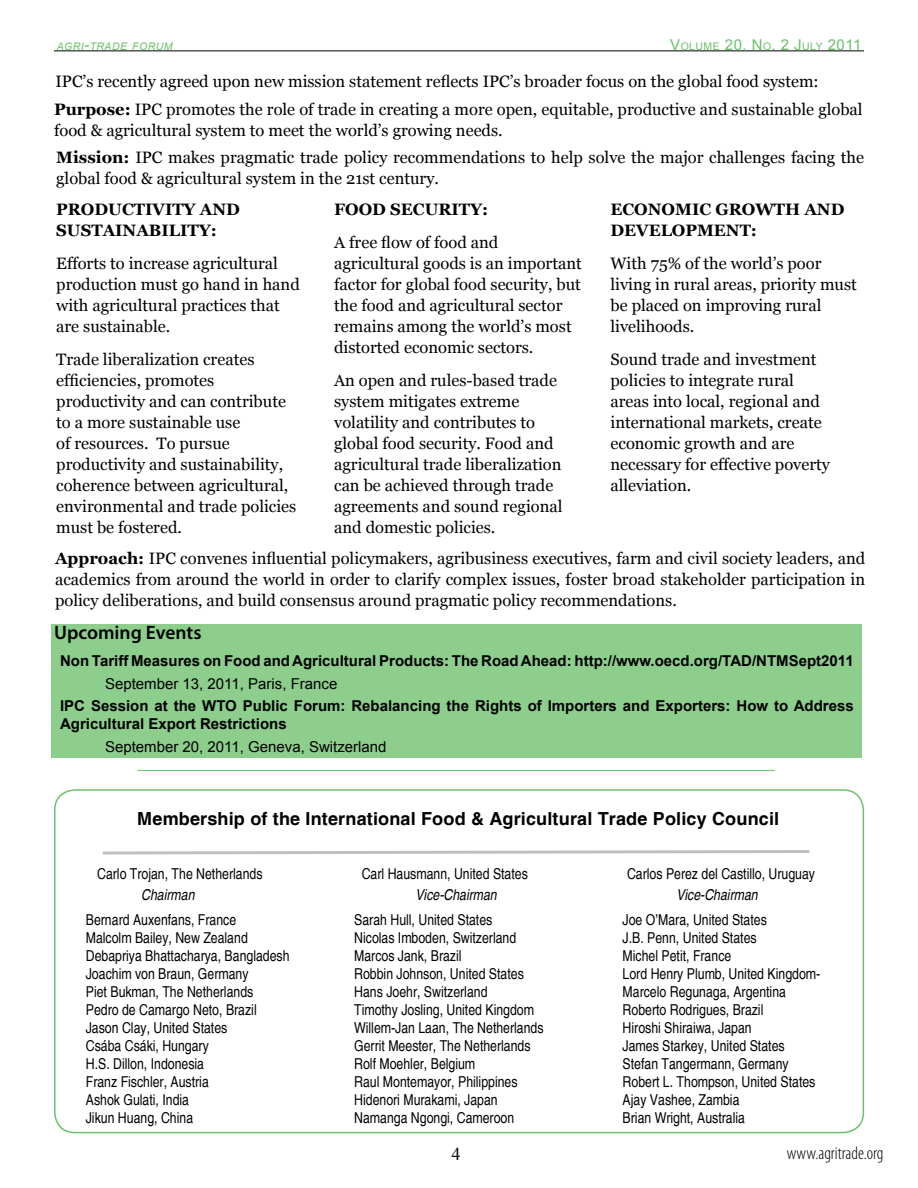
<style>
.page{position:relative;width:918px;height:1188px;background:#fff}
.page>*{position:absolute;margin:0;border:0;box-sizing:border-box;transform-origin:0 0}
.t1{font:600 19.5px "Myriad Pro";color:#000}
.t2{font:700 18px "Helvetica";letter-spacing:.01em;color:#000}
.t3{font:300 condensed 18px "Myriad Pro";color:#000}
.t4{font:18px "Times New Roman";color:#000}
.t5{font:16.5px/21px "Georgia";color:#000}
.t6{font:700 16.5px/21px "Georgia";color:#000}
.t7{font:condensed 15px/18px "Helvetica";color:#000}
.t8{font:700 15px/18px "Arial";color:#000}
.t9{font:15px "Arial";color:#000}
.t10{font:italic condensed 15px "Helvetica";color:#000}
.t11{font:15px "Arial";letter-spacing:.03em;color:#6dc06b}
.t12{font:italic 10.5px "Arial";letter-spacing:.045em;color:#6dc06b}
.s1{font-size:15px}
.s2{font-size:10.5px}
.s3{font-weight:700}
</style>
<div class="page">
<hr style="left:138px;top:770px;width:637px;height:1px;background:#6dc06b">
<hr style="left:54px;top:50px;width:810px;height:1px;background:#000">
<div style="left:54px;top:789px;width:810px;height:344px;border:2px solid #6dc06b;border-radius:20px"></div>
<svg style="left:103px;top:850px;width:707px;height:5px"></svg>
<div style="left:51px;top:625px;width:810px;height:133px;background:#8dce8c"></div>
<p class="t12" style="left:57px;top:39px;width:117px">AGRI<span class="s1">-</span>TRADE FORUM</p>
<p class="t11" style="left:670px;top:35px;width:193px">V<span class="s2">OLUME</span> 20, N<span class="s2">O</span>. 2 J<span class="s2">ULY</span> 2011</p>
<p class="t5" style="left:56px;top:71px;width:765px">IPC’s recently agreed upon new mission statement reflects IPC’s broader focus on the global food system:</p>
<p class="t5" style="left:54px;top:98px;width:810px"><span class="s3">Purpose:</span> IPC promotes the role of trade in creating a more open, equitable, productive and sustainable global food &amp; agricultural system to meet the world’s growing needs.</p>
<p class="t5" style="left:56px;top:147px;width:809px"><span class="s3">Mission:</span> IPC makes pragmatic trade policy recommendations to help solve the major challenges facing the global food &amp; agricultural system in the 21st century.</p>
<p class="t6" style="left:56px;top:199px;width:185px">PRODUCTIVITY AND<br>SUSTAINABILITY:</p>
<p class="t5" style="left:56px;top:253px;width:245px">Efforts to increase agricultural production must go hand in hand with agricultural practices that are sustainable.</p>
<p class="t5" style="left:56px;top:349px;width:242px">Trade liberalization creates efficiencies, promotes productivity and can contribute to a more sustainable use<br>of resources. To pursue productivity and sustainability, coherence between agricultural, environmental and trade policies must be fostered.</p>
<p class="t6" style="left:334px;top:199px;width:156px">FOOD SECURITY:</p>
<p class="t5" style="left:334px;top:232px;width:249px">A free flow of food and agricultural goods is an important factor for global food security, but the food and agricultural sector remains among the world’s most distorted economic sectors.</p>
<p class="t5" style="left:334px;top:370px;width:230px">An open and rules-based trade system mitigates extreme volatility and contributes to global food security. Food and agricultural trade liberalization can be achieved through trade agreements and sound regional and domestic policies.</p>
<p class="t6" style="left:611px;top:199px;width:236px">ECONOMIC GROWTH AND<br>DEVELOPMENT:</p>
<p class="t5" style="left:611px;top:253px;width:248px">With 75% of the world’s poor living in rural areas, priority must be placed on improving rural livelihoods.</p>
<p class="t5" style="left:611px;top:349px;width:221px">Sound trade and investment policies to integrate rural areas into local, regional and international markets, create economic growth and are necessary for effective poverty alleviation.</p>
<p class="t5" style="left:55px;top:548px;width:812px;text-align:justify"><span class="s3">Approach:</span> IPC convenes influential policymakers, agribusiness executives, farm and civil society leaders, and academics from around the world in order to clarify complex issues, foster broad stakeholder participation in policy deliberations, and build consensus around pragmatic policy recommendations.</p>
<p class="t1" style="left:54px;top:620px;width:149px">Upcoming Events</p>
<p class="t8" style="left:60px;top:653px;width:795px">Non Tariff Measures on Food and Agricultural Products: The Road Ahead: http://www.oecd.org/TAD/NTMSept2011</p>
<p class="t9" style="left:105px;top:674px;width:234px">September 13, 2011, Paris, France</p>
<p class="t8" style="left:60px;top:698px;width:795px">IPC Session at the WTO Public Forum: Rebalancing the Rights of Importers and Exporters: How to Address<br>Agricultural Export Restrictions</p>
<p class="t9" style="left:105px;top:737px;width:283px">September 20, 2011, Geneva, Switzerland</p>
<p class="t2" style="left:137px;top:808px;width:643px">Membership of the International Food &amp; Agricultural Trade Policy Council</p>
<p class="t7" style="left:97px;top:865px;width:167px">Carlo Trojan, The Netherlands</p>
<p class="t7" style="left:362px;top:865px;width:168px">Carl Hausmann, United States</p>
<p class="t7" style="left:627px;top:865px;width:189px">Carlos Perez del Castillo, Uruguay</p>
<p class="t10" style="left:141px;top:886px;width:55px">Chairman</p>
<p class="t10" style="left:415px;top:886px;width:83px">Vice-Chairman</p>
<p class="t10" style="left:676px;top:886px;width:83px">Vice-Chairman</p>
<p class="t7" style="left:86px;top:910px;width:205px">Bernard Auxenfans, France<br>Malcolm Bailey, New Zealand<br>Debapriya Bhattacharya, Bangladesh<br>Joachim von Braun, Germany<br>Piet Bukman, The Netherlands<br>Pedro de Camargo Neto, Brazil<br>Jason Clay, United States<br>Csába Csáki, Hungary<br>H.S. Dillon, Indonesia<br>Franz Fischler, Austria<br>Ashok Gulati, India<br>Jikun Huang, China</p>
<p class="t7" style="left:354px;top:910px;width:191px">Sarah Hull, United States<br>Nicolas Imboden, Switzerland<br>Marcos Jank, Brazil<br>Robbin Johnson, United States<br>Hans Joehr, Switzerland<br>Timothy Josling, United Kingdom<br>Willem-Jan Laan, The Netherlands<br>Gerrit Meester, The Netherlands<br>Rolf Moehler, Belgium<br>Raul Montemayor, Philippines<br>Hidenori Murakami, Japan<br>Namanga Ngongi, Cameroon</p>
<p class="t7" style="left:623px;top:910px;width:199px">Joe O’Mara, United States<br>J.B. Penn, United States<br>Michel Petit, France<br>Lord Henry Plumb, United Kingdom-<br>Marcelo Regunaga, Argentina<br>Roberto Rodrigues, Brazil<br>Hiroshi Shiraiwa, Japan<br>James Starkey, United States<br>Stefan Tangermann, Germany<br>Robert L. Thompson, United States<br>Ajay Vashee, Zambia<br>Brian Wright, Australia</p>
<p class="t4" style="left:451px;top:1142px;width:10px">4</p>
<p class="t3" style="left:787px;top:1143px;width:98px">www.agritrade.org</p>
</div>
